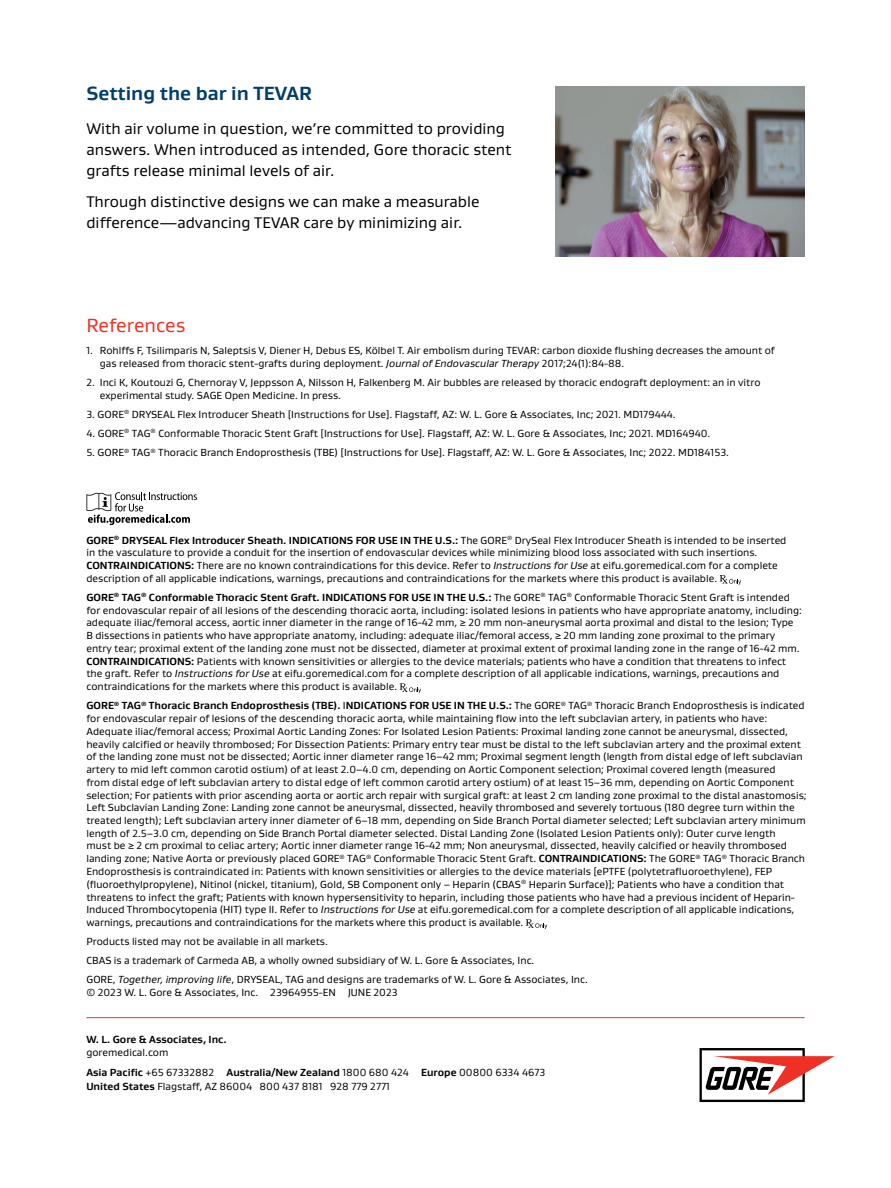
<style>
.page{position:relative;width:891px;height:1188px;background:#fff}
.page>*{position:absolute;margin:0;border:0;box-sizing:border-box;transform-origin:0 0}
.t1{font:700 19.5px "Gore Gustan";color:#003e6b}
.t2{font:19.5px "Gore Gustan";color:#ee3124}
.t3{font:15.75px/21px "Gore Gustan";color:#000}
.t4{font:10.5px/12.8px "Gore Gustan";color:#000}
.t5{font:700 10.5px "Gore Gustan";color:#000}
.s1{font-style:italic}
.s2{font-weight:700}
.s3{color:#fff}
</style>
<div class="page">
<svg style="left:720px;top:575px;width:21px;height:10px"></svg>
<svg style="left:400px;top:683px;width:21px;height:10px"></svg>
<svg style="left:526px;top:919px;width:21px;height:10px"></svg>
<svg style="left:700px;top:1048px;width:135px;height:54px"></svg>
<hr style="left:86px;top:1017px;width:719px;height:1px;background:#ee3124">
<svg style="left:86px;top:492px;width:111px;height:33px"></svg>
<img style="left:555px;top:86px;width:250px;height:170px">
<h1 class="t1" style="left:86px;top:80px;width:227px">Setting the bar in TEVAR</h1>
<h2 class="t3" style="left:86px;top:118px;width:427px">With air volume in question, we’re committed to providing answers. When introduced as intended, Gore thoracic stent grafts release minimal levels of air.</h2>
<h2 class="t3" style="left:86px;top:191px;width:395px">Through distinctive designs we can make a measurable difference—advancing TEVAR care by minimizing air.</h2>
<h1 class="t2" style="left:86px;top:312px;width:100px">References</h1>
<p class="t4" style="left:100px;top:344px;width:676px;text-indent:-14px">1. Rohlffs F, Tsilimparis N, Saleptsis V, Diener H, Debus ES, Kölbel T. Air embolism during TEVAR: carbon dioxide flushing decreases the amount of gas released from thoracic stent-grafts during deployment. <span class="s1">Journal of Endovascular Therapy</span> 2017;24(1):84-88.</p>
<p class="t4" style="left:100px;top:376px;width:662px;text-indent:-14px">2. Inci K, Koutouzi G, Chernoray V, Jeppsson A, Nilsson H, Falkenberg M. Air bubbles are released by thoracic endograft deployment: an in vitro experimental study. SAGE Open Medicine. In press.</p>
<p class="t4" style="left:86px;top:408px;width:591px">3. GORE<sup>®</sup> DRYSEAL Flex Introducer Sheath [Instructions for Use]. Flagstaff, AZ: W. L. Gore &amp; Associates, Inc; 2021. MD179444.</p>
<p class="t4" style="left:86px;top:427px;width:626px">4. GORE<sup>®</sup> TAG<sup>®</sup> Conformable Thoracic Stent Graft [Instructions for Use]. Flagstaff, AZ: W. L. Gore &amp; Associates, Inc; 2021. MD164940.</p>
<p class="t4" style="left:86px;top:446px;width:644px">5. GORE<sup>®</sup> TAG<sup>®</sup> Thoracic Branch Endoprosthesis (TBE) [Instructions for Use]. Flagstaff, AZ: W. L. Gore &amp; Associates, Inc; 2022. MD184153.</p>
<p class="t4" style="left:86px;top:533px;width:702px"><span class="s2">GORE</span><sup>®</sup> <span class="s2">DRYSEAL Flex Introducer Sheath. INDICATIONS FOR USE IN THE U.S.:</span> The GORE<sup>®</sup> DrySeal Flex Introducer Sheath is intended to be inserted in the vasculature to provide a conduit for the insertion of endovascular devices while minimizing blood loss associated with such insertions.<br><span class="s2">CONTRAINDICATIONS:</span> There are no known contraindications for this device. Refer to <span class="s1">Instructions for Use</span> at eifu.goremedical.com for a complete description of all applicable indications, warnings, precautions and contraindications for the markets where this product is available.</p>
<p class="t4" style="left:86px;top:591px;width:717px"><span class="s2">GORE</span><sup>®</sup> <span class="s2">TAG</span><sup>®</sup> <span class="s2">Conformable Thoracic Stent Graft. INDICATIONS FOR USE IN THE U.S.:</span> The GORE<sup>®</sup> TAG<sup>®</sup> Conformable Thoracic Stent Graft is intended for endovascular repair of all lesions of the descending thoracic aorta, including: isolated lesions in patients who have appropriate anatomy, including: adequate iliac/femoral access, aortic inner diameter in the range of 16-42 mm, ≥ 20 mm non-aneurysmal aorta proximal and distal to the lesion; Type B dissections in patients who have appropriate anatomy, including: adequate iliac/femoral access, ≥ 20 mm landing zone proximal to the primary entry tear; proximal extent of the landing zone must not be dissected, diameter at proximal extent of proximal landing zone in the range of 16-42 mm.<br><span class="s2">CONTRAINDICATIONS:</span> Patients with known sensitivities or allergies to the device materials; patients who have a condition that threatens to infect the graft. Refer to <span class="s1">Instructions for Use</span> at eifu.goremedical.com for a complete description of all applicable indications, warnings, precautions and contraindications for the markets where this product is available.</p>
<p class="t4" style="left:86px;top:699px;width:722px"><span class="s2">GORE</span><sup>®</sup> <span class="s2">TAG</span><sup>®</sup> <span class="s2">Thoracic Branch Endoprosthesis (TBE).</span> I<span class="s2">NDICATIONS FOR USE IN THE U.S.:</span> The GORE<sup>®</sup> TAG<sup>®</sup> Thoracic Branch Endoprosthesis is indicated for endovascular repair of lesions of the descending thoracic aorta, while maintaining flow into the left subclavian artery, in patients who have:<br>Adequate iliac/femoral access; Proximal Aortic Landing Zones: For Isolated Lesion Patients: Proximal landing zone cannot be aneurysmal, dissected, heavily calcified or heavily thrombosed; For Dissection Patients: Primary entry tear must be distal to the left subclavian artery and the proximal extent of the landing zone must not be dissected; Aortic inner diameter range 16–42 mm; Proximal segment length (length from distal edge of left subclavian artery to mid left common carotid ostium) of at least 2.0–4.0 cm, depending on Aortic Component selection; Proximal covered length (measured<br>from distal edge of left subclavian artery to distal edge of left common carotid artery ostium) of at least 15–36 mm, depending on Aortic Component selection; For patients with prior ascending aorta or aortic arch repair with surgical graft: at least 2 cm landing zone proximal to the distal anastomosis; Left Subclavian Landing Zone: Landing zone cannot be aneurysmal, dissected, heavily thrombosed and severely tortuous (180 degree turn within the treated length); Left subclavian artery inner diameter of 6–18 mm, depending on Side Branch Portal diameter selected; Left subclavian artery minimum length of 2.5–3.0 cm, depending on Side Branch Portal diameter selected. Distal Landing Zone (Isolated Lesion Patients only): Outer curve length<br>must be ≥ 2 cm proximal to celiac artery; Aortic inner diameter range 16-42 mm; Non aneurysmal, dissected, heavily calcified or heavily thrombosed landing zone; Native Aorta or previously placed GORE<sup>®</sup> TAG<sup>®</sup> Conformable Thoracic Stent Graft. <span class="s2">CONTRAINDICATIONS:</span> The GORE<sup>®</sup> TAG<sup>®</sup> Thoracic Branch Endoprosthesis is contraindicated in: Patients with known sensitivities or allergies to the device materials [ePTFE (polytetrafluoroethylene), FEP (fluoroethylpropylene), Nitinol (nickel, titanium), Gold, SB Component only – Heparin (CBAS<sup>®</sup> Heparin Surface)]; Patients who have a condition that threatens to infect the graft; Patients with known hypersensitivity to heparin, including those patients who have had a previous incident of Heparin-Induced Thrombocytopenia (HIT) type II. Refer to <span class="s1">Instructions for Use</span> at eifu.goremedical.com for a complete description of all applicable indications, warnings, precautions and contraindications for the markets where this product is available.</p>
<p class="t4" style="left:86px;top:932px;width:503px;line-height:19px">Products listed may not be available in all markets.<br>CBAS is a trademark of Carmeda AB, a wholly owned subsidiary of W. L. Gore &amp; Associates, Inc.<br>GORE, <span class="s1">Together, improving life</span>, DRYSEAL, TAG and designs are trademarks of W. L. Gore &amp; Associates, Inc.</p>
<p class="t4" style="left:86px;top:986px;width:313px">© 2023 W. L. Gore &amp; Associates, Inc.<span class="s3">—</span>23964955-EN<span class="s3">—</span>JUNE 2023</p>
<p class="t5" style="left:86px;top:1032px;width:142px">W. L. Gore &amp; Associates, Inc.</p>
<p class="t4" style="left:86px;top:1042px;width:460px;line-height:20.2px">goremedical.com<br><span class="s2">Asia Pacific</span> +65 67332882 <span class="s2">Australia/New Zealand</span> 1800 680 424 <span class="s2">Europe</span> 00800 6334 4673</p>
<p class="t4" style="left:86px;top:1080px;width:305px"><span class="s2">United States</span> Flagstaff, AZ 86004 800 437 8181 928 779 2771</p>
</div>
